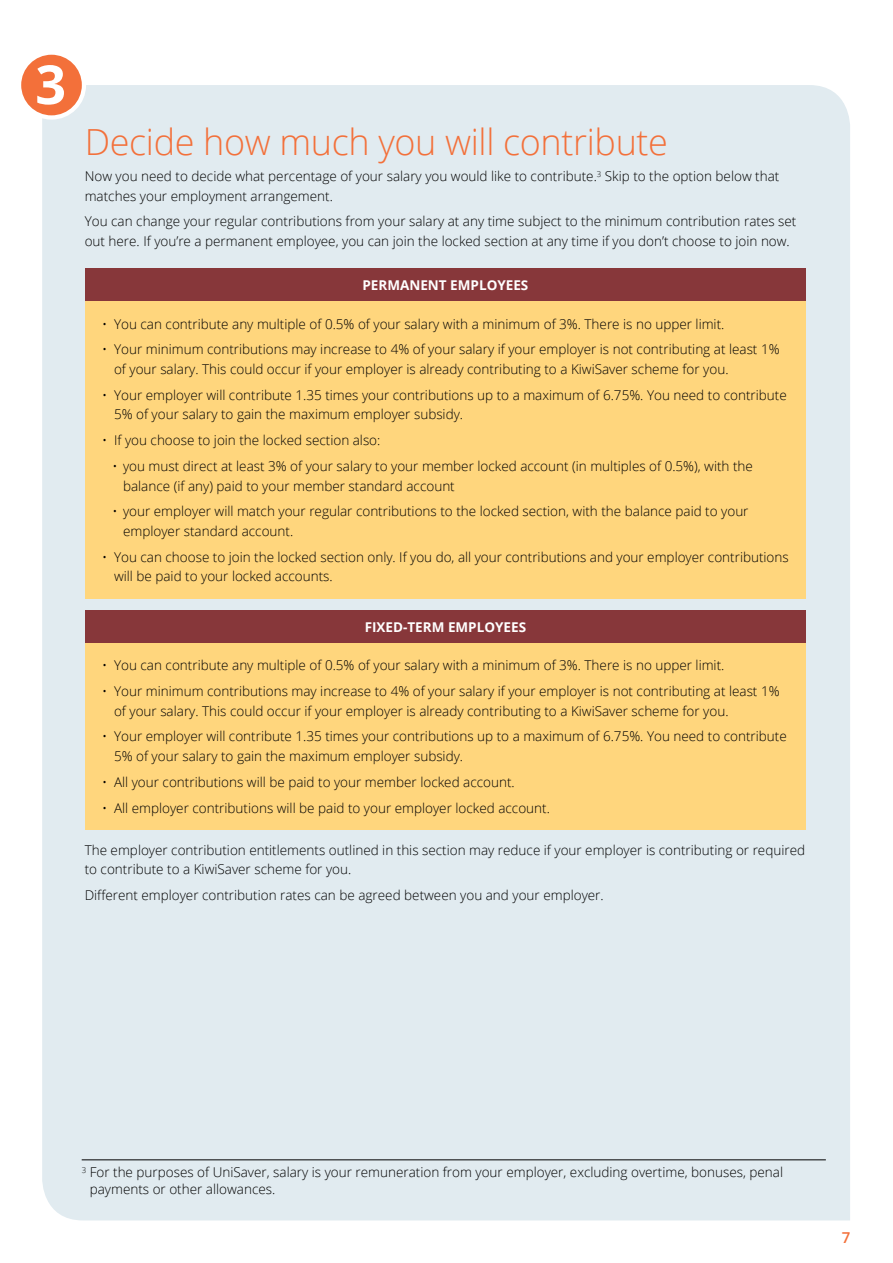
<style>
.page{position:relative;width:893px;height:1263px;background:#fff}
.page>*{position:absolute;margin:0;border:0;box-sizing:border-box;transform-origin:0 0}
.t1{font:700 54px "Open Sans";color:#fff}
.t2{font:300 36px "Open Sans";letter-spacing:-.01em;color:#f3703a}
.t3{font:600 15px "Open Sans";color:#f3703a}
.t4{font:300 13.5px/19.5px "Open Sans";color:#000}
.t5{font:700 13.5px "Open Sans";color:#fff}
</style>
<div class="page">
<div style="left:42px;top:85px;width:808px;height:1135px;background:#e1ebf0"></div>
<div style="left:85px;top:269px;width:721px;height:32px;background:#87373a"></div>
<div style="left:85px;top:301px;width:721px;height:297px;background:#ffd67d"></div>
<hr style="left:82px;top:1159px;width:744px;height:1px;background:#000">
<div style="left:19px;top:53px;width:65px;height:64px;background:#f3703a;border-radius:50%"></div>
<div style="left:17px;top:50px;width:69px;height:70px;border:4px solid #fff;border-radius:50%"></div>
<div style="left:85px;top:610px;width:721px;height:33px;background:#87373a"></div>
<div style="left:85px;top:643px;width:721px;height:187px;background:#ffd67d"></div>
<h1 class="t1" style="left:35px;top:46px;width:32px">3</h1>
<h2 class="t2" style="left:85px;top:117px;width:585px">Decide how much you will contribute</h2>
<p class="t4" style="left:85px;top:166px;width:696px">Now you need to decide what percentage of your salary you would like to contribute.<sup>3</sup> Skip to the option below that matches your employment arrangement.</p>
<p class="t4" style="left:85px;top:211px;width:713px">You can change your regular contributions from your salary at any time subject to the minimum contribution rates set out here. If you’re a permanent employee, you can join the locked section at any time if you don’t choose to join now.</p>
<p class="t5" style="left:362px;top:276px;width:167px">PERMANENT EMPLOYEES</p>
<p class="t4" style="left:102px;top:314px;width:624px">• You can contribute any multiple of 0.5% of your salary with a minimum of 3%. There is no upper limit.</p>
<p class="t4" style="left:114px;top:339px;width:667px;text-indent:-12px">• Your minimum contributions may increase to 4% of your salary if your employer is not contributing at least 1% of your salary. This could occur if your employer is already contributing to a KiwiSaver scheme for you.</p>
<p class="t4" style="left:114px;top:385px;width:674px;text-indent:-12px">• Your employer will contribute 1.35 times your contributions up to a maximum of 6.75%. You need to contribute<br>5% of your salary to gain the maximum employer subsidy.</p>
<p class="t4" style="left:102px;top:430px;width:280px">• If you choose to join the locked section also:</p>
<p class="t4" style="left:123px;top:456px;width:631px;text-indent:-10px">• you must direct at least 3% of your salary to your member locked account (in multiples of 0.5%), with the balance (if any) paid to your member standard account</p>
<p class="t4" style="left:123px;top:501px;width:627px;text-indent:-10px">• your employer will match your regular contributions to the locked section, with the balance paid to your employer standard account.</p>
<p class="t4" style="left:114px;top:547px;width:676px;text-indent:-12px">• You can choose to join the locked section only. If you do, all your contributions and your employer contributions will be paid to your locked accounts.</p>
<p class="t5" style="left:365px;top:617px;width:163px">FIXED-TERM EMPLOYEES</p>
<p class="t4" style="left:102px;top:655px;width:624px">• You can contribute any multiple of 0.5% of your salary with a minimum of 3%. There is no upper limit.</p>
<p class="t4" style="left:114px;top:681px;width:667px;text-indent:-12px">• Your minimum contributions may increase to 4% of your salary if your employer is not contributing at least 1% of your salary. This could occur if your employer is already contributing to a KiwiSaver scheme for you.</p>
<p class="t4" style="left:114px;top:726px;width:674px;text-indent:-12px">• Your employer will contribute 1.35 times your contributions up to a maximum of 6.75%. You need to contribute<br>5% of your salary to gain the maximum employer subsidy.</p>
<p class="t4" style="left:102px;top:772px;width:414px">• All your contributions will be paid to your member locked account.</p>
<p class="t4" style="left:102px;top:798px;width:449px">• All employer contributions will be paid to your employer locked account.</p>
<p class="t4" style="left:85px;top:840px;width:722px">The employer contribution entitlements outlined in this section may reduce if your employer is contributing or required to contribute to a KiwiSaver scheme for you.</p>
<p class="t4" style="left:85px;top:885px;width:520px">Different employer contribution rates can be agreed between you and your employer.</p>
<p class="t4" style="left:90px;top:1163px;width:695px;line-height:16.5px;text-indent:-8px"><sup>3</sup> For the purposes of UniSaver, salary is your remuneration from your employer, excluding overtime, bonuses, penal payments or other allowances.</p>
<p class="t3" style="left:842px;top:1227px;width:10px">7</p>
</div>
